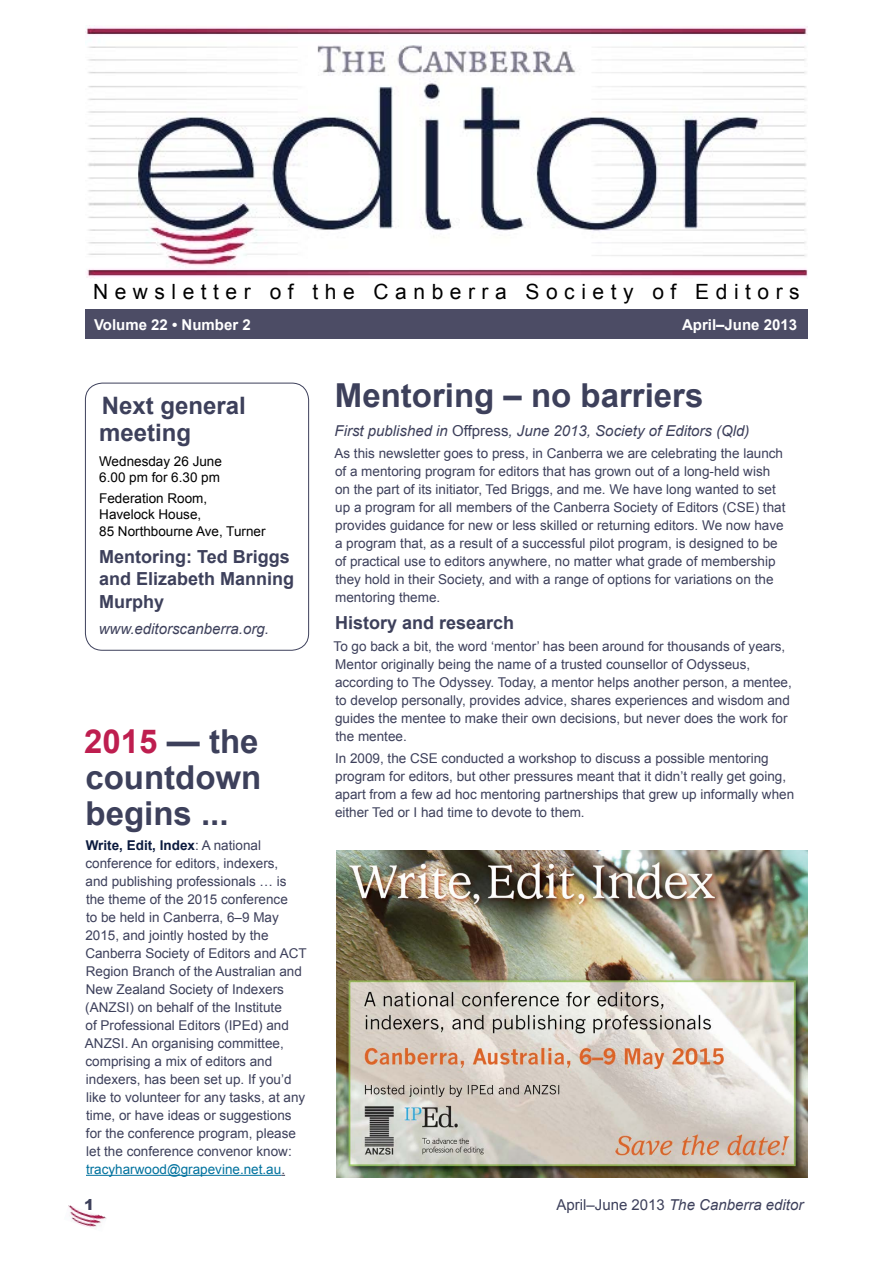
<style>
.page{position:relative;width:893px;height:1263px;background:#fff}
.page>*{position:absolute;margin:0;border:0;box-sizing:border-box;transform-origin:0 0}
.t1{font:700 33px/36px "Arial";color:#3d405b;text-align:justify}
.t2{font:700 24px/27px "Arial";color:#3d405b}
.t3{font:21px "Arial";letter-spacing:.31em;color:#000}
.t4{font:700 18px/22.5px "Arial";color:#3d405b}
.t5{font:italic 15px "Arial";color:#3d405b}
.t6{font:700 15px "Arial";color:#fff}
.t7{font:900 15px "Arial";color:#3d405b}
.t8{font:13.5px/18px "Arial";color:#3d405b}
.t9{font:13.5px/16.5px "Arial";color:#000}
.s1{color:#be1e4f}
.s2{font-weight:700;color:#0b1a3e}
.s3{color:#00729e}
.s4{font-style:normal}
</style>
<div class="page">
<img style="left:68px;top:1205px;width:39px;height:22px">
<div style="left:85px;top:309px;width:723px;height:30px;background:#4c4c65"></div>
<img style="left:85px;top:26px;width:723px;height:253px">
<div style="left:85px;top:383px;width:224px;height:268px;border:1px solid #3d405b;border-radius:17px"></div>
<img style="left:337px;top:850px;width:471px;height:328px">
<hr style="left:86px;top:1175px;width:195px;height:1px;background:#00729e">
<h3 class="t3" style="left:93px;top:278px;width:708px">Newsletter of the Canberra Society of Editors</h3>
<p class="t6" style="left:94px;top:314px;width:158px">Volume 22 • Number 2</p>
<p class="t6" style="left:682px;top:314px;width:117px">April–June 2013</p>
<h2 class="t2" style="left:99px;top:392px;width:148px">Next general meeting</h2>
<p class="t9" style="left:99px;top:453px;width:124px">Wednesday 26 June<br>6.00 pm for 6.30 pm</p>
<p class="t9" style="left:99px;top:490px;width:168px">Federation Room,<br>Havelock House,<br>85 Northbourne Ave, Turner</p>
<h3 class="t4" style="left:99px;top:546px;width:197px">Mentoring: Ted Briggs and Elizabeth Manning<br>Murphy</h3>
<p class="t5" style="left:99px;top:619px;width:172px">www.editorscanberra.org.</p>
<h1 class="t1" style="left:84px;top:725px;width:179px"><span class="s1">2015</span> — the countdown begins ...</h1>
<p class="t8" style="left:85px;top:836px;width:223px"><span class="s2">Write, Edit, Index</span>: A national conference for editors, indexers,<br>and publishing professionals … is the theme of the 2015 conference<br>to be held in Canberra, 6–9 May 2015, and jointly hosted by the Canberra Society of Editors and ACT Region Branch of the Australian and New Zealand Society of Indexers (ANZSI) on behalf of the Institute<br>of Professional Editors (IPEd) and ANZSI. An organising committee, comprising a mix of editors and indexers, has been set up. If you’d like to volunteer for any tasks, at any time, or have ideas or suggestions for the conference program, please let the conference convenor know: <span class="s3">tracyharwood@grapevine.net.au</span>.</p>
<h1 class="t1" style="left:335px;top:378px;width:370px">Mentoring – no barriers</h1>
<p class="t5" style="left:335px;top:421px;width:416px">First published in <span class="s4">Offpress</span>, June 2013, Society of Editors (Qld)</p>
<p class="t8" style="left:334px;top:444px;width:453px">As this newsletter goes to press, in Canberra we are celebrating the launch of a mentoring program for editors that has grown out of a long-held wish on the part of its initiator, Ted Briggs, and me. We have long wanted to set up a program for all members of the Canberra Society of Editors (CSE) that provides guidance for new or less skilled or returning editors. We now have a program that, as a result of a successful pilot program, is designed to be of practical use to editors anywhere, no matter what grade of membership they hold in their Society, and with a range of options for variations on the mentoring theme.</p>
<h3 class="t4" style="left:335px;top:612px;width:181px">History and research</h3>
<p class="t8" style="left:334px;top:637px;width:460px">To go back a bit, the word ‘mentor’ has been around for thousands of years, Mentor originally being the name of a trusted counsellor of Odysseus, according to The Odyssey. Today, a mentor helps another person, a mentee, to develop personally, provides advice, shares experiences and wisdom and guides the mentee to make their own decisions, but never does the work for the mentee.</p>
<p class="t8" style="left:335px;top:749px;width:461px">In 2009, the CSE conducted a workshop to discuss a possible mentoring program for editors, but other pressures meant that it didn’t really get going, apart from a few ad hoc mentoring partnerships that grew up informally when either Ted or I had time to devote to them.</p>
<p class="t7" style="left:84px;top:1194px;width:12px">1</p>
<p class="t5" style="left:557px;top:1195px;width:248px"><span class="s4">April–June 2013</span> The Canberra editor</p>
</div>
